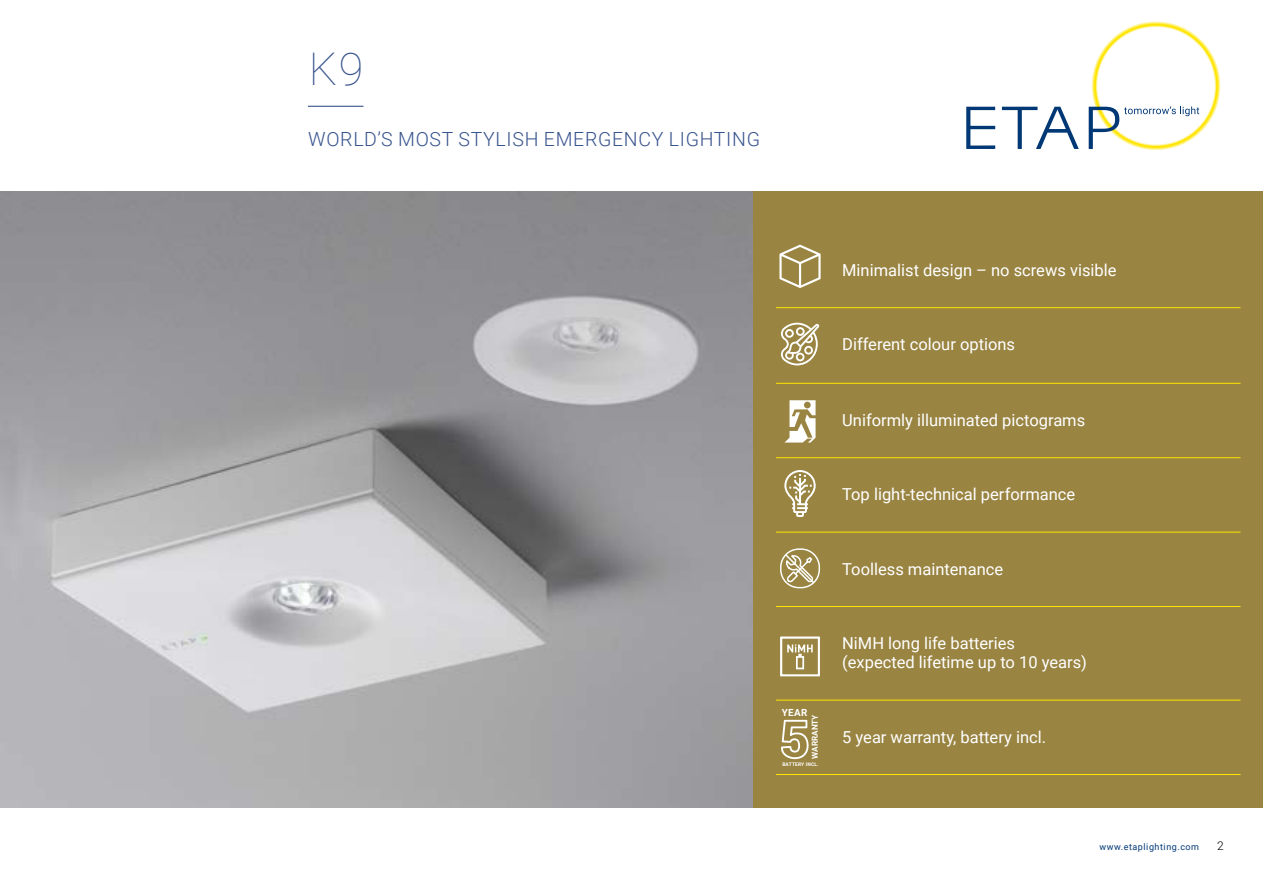
<style>
.page{position:relative;width:1263px;height:893px;background:#fff}
.page>*{position:absolute;margin:0;border:0;box-sizing:border-box;transform-origin:0 0}
.t1{font:100 45px "Roboto";color:#38548d}
.t2{font:300 19.5px "Roboto";letter-spacing:.035em;color:#38548d}
.t3{font:16.5px/19.2px "Roboto";color:#fff}
.t4{font:300 12px "Roboto";color:#000}
.t5{font:700 9.75px "Roboto";color:#fff}
.t6{font:9px "Roboto";letter-spacing:.06em;color:#003876}
.t7{font:700 8.25px "Roboto";color:#fff}
.t8{font:700 4.95px "Roboto";letter-spacing:.03em;color:#fff}
</style>
<div class="page">
<svg style="left:966px;top:107px;width:29px;height:42px"></svg>
<svg style="left:1002px;top:107px;width:77px;height:42px"></svg>
<svg style="left:1089px;top:21px;width:132px;height:129px"></svg>
<img style="left:0;top:191px;width:753px;height:617px">
<div style="left:753px;top:191px;width:510px;height:617px;background:#998442"></div>
<hr style="left:776px;top:307px;width:464px;height:1px;background:#ffe600">
<hr style="left:776px;top:383px;width:464px;height:1px;background:#ffe600">
<hr style="left:776px;top:457px;width:464px;height:1px;background:#ffe600">
<hr style="left:776px;top:532px;width:464px;height:1px;background:#ffe600">
<hr style="left:776px;top:606px;width:464px;height:1px;background:#ffe600">
<hr style="left:776px;top:700px;width:464px;height:1px;background:#ffe600">
<hr style="left:776px;top:774px;width:464px;height:1px;background:#ffe600">
<svg style="left:779px;top:245px;width:42px;height:43px"></svg>
<svg style="left:781px;top:323px;width:38px;height:42px"></svg>
<svg style="left:784px;top:400px;width:31px;height:43px"></svg>
<svg style="left:784px;top:470px;width:32px;height:47px"></svg>
<svg style="left:780px;top:548px;width:40px;height:40px"></svg>
<svg style="left:787px;top:644px;width:26px;height:26px"></svg>
<div style="left:780px;top:637px;width:40px;height:39px;border:2px solid #fff"></div>
<hr style="left:308px;top:106px;width:55px;height:1px;background:#38548d">
<svg style="left:781px;top:720px;width:27px;height:39px"></svg>
<h1 class="t1" style="left:309px;top:37px;width:56px">K9</h1>
<p class="t2" style="left:308px;top:125px;width:453px">WORLD’S MOST STYLISH EMERGENCY LIGHTING</p>
<p class="t3" style="left:842px;top:260px;width:276px">Minimalist design – no screws visible</p>
<p class="t3" style="left:842px;top:334px;width:174px">Different colour options</p>
<p class="t3" style="left:842px;top:410px;width:245px">Uniformly illuminated pictograms</p>
<p class="t3" style="left:842px;top:484px;width:235px">Top light-technical performance</p>
<p class="t3" style="left:842px;top:559px;width:162px">Toolless maintenance</p>
<p class="t5" style="left:782px;top:706px;width:27px">YEAR</p>
<p class="t7" style="left:809px;top:759px;width:46px;rotate:-90deg">WARRANTY</p>
<p class="t8" style="left:782px;top:761px;width:38px">BATTERY INCL.</p>
<p class="t3" style="left:842px;top:633px;width:246px">NiMH long life batteries (expected lifetime up to 10 years)</p>
<p class="t3" style="left:842px;top:727px;width:205px">5 year warranty, battery incl.</p>
<p class="t6" style="left:1099px;top:841px;width:101px">www.etaplighting.com</p>
<p class="t4" style="left:1217px;top:838px;width:8px">2</p>
</div>
